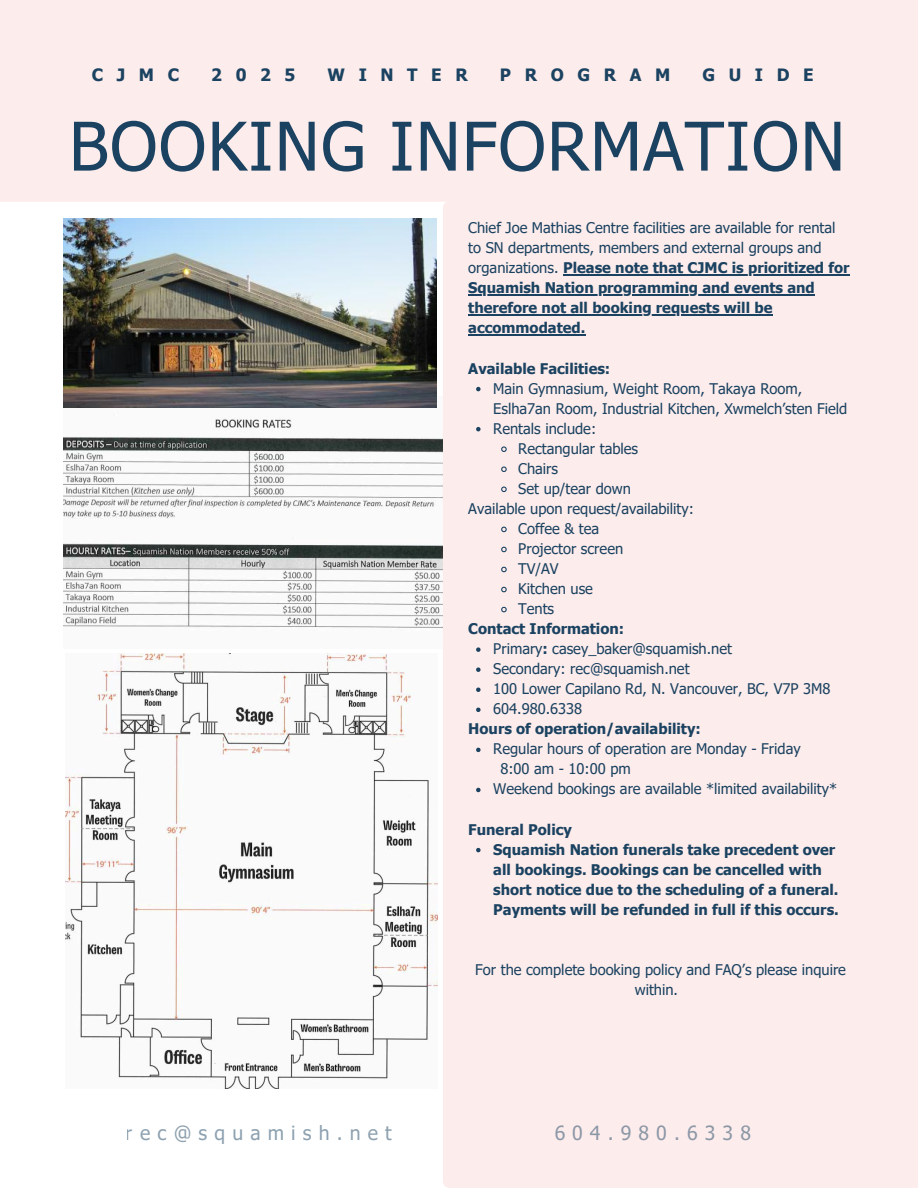
<style>
.page{position:relative;width:918px;height:1188px;background:#fff}
.page>*{position:absolute;margin:0;border:0;box-sizing:border-box;transform-origin:0 0}
.t1{font:67.2px "Tahoma";letter-spacing:.02em;color:#1b4361}
.t2{font:19.5px "Tahoma";letter-spacing:.365em;color:#1b4361}
.t3{font:700 16.95px "Tahoma";letter-spacing:.8em;color:#1b4361}
.t4{font:14.7px/20.1px "Tahoma";color:#1b4361}
.t5{font:700 14.7px/20.1px "Tahoma";color:#1b4361}
.s1{font-weight:700}
</style>
<div class="page">
<div style="left:0;top:0;width:918px;height:202px;background:#fdecec"></div>
<img style="left:64px;top:396px;width:379px;height:232px">
<img style="left:66px;top:654px;width:371px;height:434px">
<img style="left:64px;top:219px;width:372px;height:189px">
<div style="left:443px;top:202px;width:475px;height:986px;background:#fdecec"></div>
<hr style="left:563px;top:274px;width:287px;height:2px;background:#1b4361">
<hr style="left:468px;top:294px;width:347px;height:2px;background:#1b4361">
<hr style="left:468px;top:314px;width:305px;height:2px;background:#1b4361">
<hr style="left:468px;top:335px;width:117px;height:1px;background:#1b4361">
<svg style="left:476px;top:387px;width:5px;height:4px"></svg>
<svg style="left:476px;top:427px;width:5px;height:4px"></svg>
<svg style="left:500px;top:446px;width:8px;height:7px"></svg>
<svg style="left:500px;top:466px;width:8px;height:7px"></svg>
<svg style="left:500px;top:486px;width:8px;height:7px"></svg>
<svg style="left:500px;top:526px;width:8px;height:7px"></svg>
<svg style="left:500px;top:546px;width:8px;height:7px"></svg>
<svg style="left:500px;top:566px;width:8px;height:7px"></svg>
<svg style="left:500px;top:586px;width:8px;height:7px"></svg>
<svg style="left:500px;top:606px;width:8px;height:7px"></svg>
<svg style="left:476px;top:647px;width:5px;height:5px"></svg>
<svg style="left:476px;top:667px;width:5px;height:5px"></svg>
<svg style="left:476px;top:688px;width:5px;height:4px"></svg>
<svg style="left:476px;top:708px;width:5px;height:4px"></svg>
<svg style="left:476px;top:748px;width:5px;height:4px"></svg>
<svg style="left:476px;top:788px;width:5px;height:4px"></svg>
<svg style="left:476px;top:848px;width:5px;height:4px"></svg>
<h1 class="t3" style="left:92px;top:64px;width:89px">CJMC</h1>
<h1 class="t3" style="left:211px;top:64px;width:86px">2025</h1>
<h1 class="t3" style="left:328px;top:64px;width:142px">WINTER</h1>
<h1 class="t3" style="left:500px;top:64px;width:172px">PROGRAM</h1>
<h1 class="t3" style="left:702px;top:64px;width:113px">GUIDE</h1>
<h3 class="t1" style="left:69px;top:103px;width:778px">BOOKING INFORMATION</h3>
<p class="t4" style="left:468px;top:217px;width:383px">Chief Joe Mathias Centre facilities are available for rental to SN departments, members and external groups and organizations. <span class="s1">Please note that CJMC is prioritized for</span></p>
<h4 class="t5" style="left:468px;top:277px;width:348px">Squamish Nation programming and events and</h4>
<p class="t5" style="left:468px;top:297px;width:306px">therefore not all booking requests will be accommodated.</p>
<p class="t5" style="left:468px;top:358px;width:143px">Available Facilities:</p>
<p class="t4" style="left:493px;top:378px;width:310px">Main Gymnasium, Weight Room, Takaya Room,</p>
<p class="t4" style="left:493px;top:398px;width:356px">Eslha7an Room, Industrial Kitchen, Xwmelch’sten Field</p>
<p class="t4" style="left:493px;top:418px;width:104px">Rentals include:</p>
<p class="t4" style="left:518px;top:438px;width:121px">Rectangular tables</p>
<p class="t4" style="left:518px;top:458px;width:41px">Chairs</p>
<p class="t4" style="left:518px;top:478px;width:114px">Set up/tear down</p>
<p class="t4" style="left:468px;top:498px;width:227px">Available upon request/availability:</p>
<p class="t4" style="left:518px;top:518px;width:82px">Coffee &amp; tea</p>
<p class="t4" style="left:518px;top:538px;width:106px">Projector screen</p>
<p class="t4" style="left:518px;top:558px;width:42px">TV/AV</p>
<p class="t4" style="left:518px;top:578px;width:76px">Kitchen use</p>
<p class="t4" style="left:518px;top:598px;width:37px">Tents</p>
<p class="t5" style="left:468px;top:618px;width:157px">Contact Information:</p>
<p class="t4" style="left:493px;top:638px;width:240px">Primary<span class="s1">:</span> casey_baker@squamish.net</p>
<h4 class="t4" style="left:493px;top:658px;width:198px">Secondary: rec@squamish.net</h4>
<p class="t4" style="left:493px;top:678px;width:339px">100 Lower Capilano Rd, N. Vancouver, BC, V7P 3M8</p>
<p class="t4" style="left:493px;top:698px;width:90px">604.980.6338</p>
<p class="t5" style="left:468px;top:718px;width:234px">Hours of operation/availability:</p>
<p class="t4" style="left:493px;top:738px;width:309px">Regular hours of operation are Monday - Friday</p>
<h4 class="t4" style="left:500px;top:759px;width:132px">8:00 am - 10:00 pm</h4>
<p class="t4" style="left:493px;top:779px;width:345px">Weekend bookings are available *limited availability*</p>
<p class="t5" style="left:468px;top:819px;width:105px">Funeral Policy</p>
<p class="t5" style="left:493px;top:839px;width:347px">Squamish Nation funerals take precedent over all bookings. Bookings can be cancelled with short notice due to the scheduling of a funeral.<br>Payments will be refunded in full if this occurs.</p>
<h4 class="t4" style="left:475px;top:959px;width:372px;text-align:center">For the complete booking policy and FAQ’s please inquire within.</h4>
<h2 class="t2" style="left:126px;top:1121px;width:267px">rec@squamish.net</h2>
<h2 class="t2" style="left:554px;top:1121px;width:198px">604.980.6338</h2>
</div>
